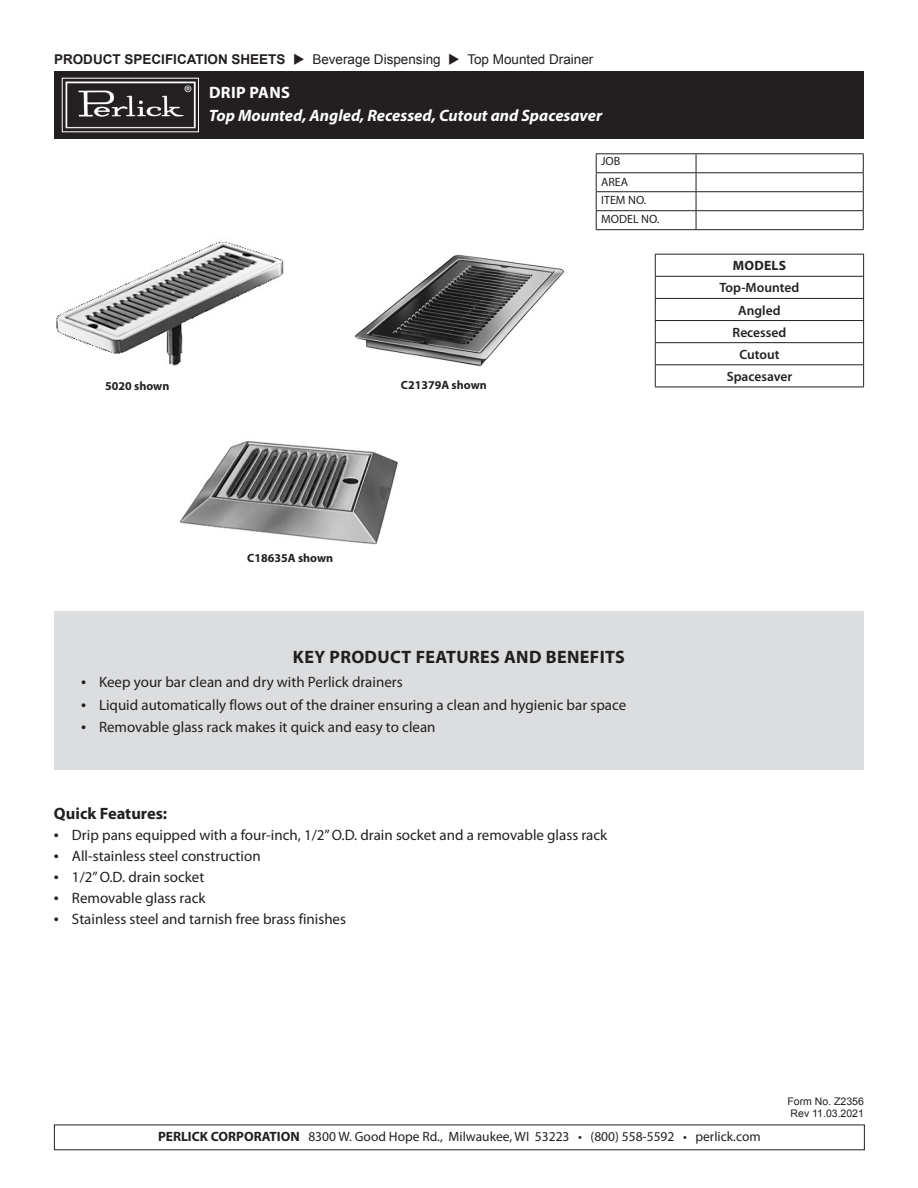
<style>
.page{position:relative;width:918px;height:1188px;background:#fff}
.page>*{position:absolute;margin:0;border:0;box-sizing:border-box;transform-origin:0 0}
.t1{font:700 18px "Myriad Pro";letter-spacing:.02em;color:#231f20}
.t2{font:italic 700 16.5px/22.5px "Myriad Pro";color:#fff}
.t3{font:700 16.5px "Myriad Pro";color:#231f20}
.t4{font:15px "Myriad Pro";color:#231f20}
.t5{font:13.5px "Myriad Pro";color:#231f20}
.t6{font:13.5px "Arial";color:#231f20}
.t7{font:600 13.5px "Myriad Pro";color:#231f20}
.t8{font:700 13.5px "Myriad Pro";letter-spacing:.02em;color:#231f20}
.t9{font:700 12px "Myriad Pro";color:#231f20}
.t10{font:12px "Myriad Pro";color:#231f20}
.t11{font:10.5px/12.6px "Arial";color:#231f20}
.s1{font-weight:700}
.s2{font-style:normal}
.s3{font-size:18px}
</style>
<div class="page">
<div style="left:54px;top:612px;width:810px;height:158px;background:#dcdddf"></div>
<div style="left:54px;top:71px;width:810px;height:68px;background:#231f20"></div>
<img style="left:65px;top:81px;width:131px;height:48px">
<hr style="left:596px;top:153px;width:100px;height:1px;background:#231f20">
<hr style="left:696px;top:153px;width:168px;height:1px;background:#231f20">
<hr style="left:596px;top:172px;width:100px;height:1px;background:#231f20">
<hr style="left:696px;top:172px;width:168px;height:1px;background:#231f20">
<hr style="left:596px;top:191px;width:100px;height:1px;background:#231f20">
<hr style="left:696px;top:191px;width:168px;height:1px;background:#231f20">
<hr style="left:596px;top:210px;width:100px;height:1px;background:#231f20">
<svg style="left:596px;top:154px;width:1px;height:75px"></svg>
<hr style="left:696px;top:210px;width:168px;height:1px;background:#231f20">
<svg style="left:696px;top:154px;width:1px;height:75px"></svg>
<svg style="left:863px;top:154px;width:1px;height:75px"></svg>
<hr style="left:596px;top:229px;width:100px;height:1px;background:#231f20">
<hr style="left:696px;top:229px;width:168px;height:1px;background:#231f20">
<img style="left:56px;top:241px;width:228px;height:125px">
<img style="left:180px;top:441px;width:218px;height:104px">
<img style="left:355px;top:254px;width:210px;height:113px">
<hr style="left:655px;top:254px;width:209px;height:1px;background:#231f20">
<hr style="left:655px;top:276px;width:209px;height:1px;background:#231f20">
<hr style="left:655px;top:298px;width:209px;height:1px;background:#231f20">
<hr style="left:655px;top:320px;width:209px;height:1px;background:#231f20">
<hr style="left:655px;top:342px;width:209px;height:1px;background:#231f20">
<hr style="left:655px;top:364px;width:209px;height:1px;background:#231f20">
<svg style="left:655px;top:255px;width:1px;height:132px"></svg>
<svg style="left:863px;top:255px;width:1px;height:132px"></svg>
<hr style="left:655px;top:387px;width:209px;height:1px;background:#231f20">
<p class="t6" style="left:54px;top:51px;width:541px"><span class="s1">PRODUCT SPECIFICATION SHEETS</span> ◆ Beverage Dispensing ◆ Top Mounted Drainer</p>
<p class="t2" style="left:209px;top:81px;width:395px"><span class="s2">DRIP PANS<br></span>Top Mounted, Angled, Recessed, Cutout and Spacesaver</p>
<p class="t9" style="left:105px;top:378px;width:66px">5020 shown</p>
<p class="t9" style="left:401px;top:378px;width:87px">C21379A shown</p>
<p class="t10" style="left:601px;top:154px;width:21px">JOB</p>
<p class="t10" style="left:601px;top:174px;width:29px">AREA</p>
<p class="t10" style="left:601px;top:193px;width:47px">ITEM NO.</p>
<p class="t10" style="left:601px;top:212px;width:60px">MODEL NO.</p>
<p class="t8" style="left:733px;top:257px;width:55px">MODELS</p>
<p class="t7" style="left:720px;top:279px;width:81px">Top-Mounted</p>
<p class="t7" style="left:738px;top:301px;width:44px">Angled</p>
<p class="t7" style="left:733px;top:324px;width:55px">Recessed</p>
<p class="t7" style="left:739px;top:346px;width:42px">Cutout</p>
<p class="t7" style="left:727px;top:368px;width:67px">Spacesaver</p>
<p class="t9" style="left:247px;top:551px;width:87px">C18635A shown</p>
<p class="t1" style="left:293px;top:645px;width:334px">KEY PRODUCT FEATURES AND BENEFITS</p>
<p class="t4" style="left:81px;top:673px;width:323px"><span class="s3">•</span> Keep your bar clean and dry with Perlick drainers</p>
<p class="t4" style="left:81px;top:696px;width:547px"><span class="s3">•</span> Liquid automatically flows out of the drainer ensuring a clean and hygienic bar space</p>
<p class="t4" style="left:81px;top:718px;width:356px"><span class="s3">•</span> Removable glass rack makes it quick and easy to clean</p>
<p class="t3" style="left:54px;top:803px;width:115px">Quick Features:</p>
<p class="t4" style="left:54px;top:826px;width:555px"><span class="s3">•</span> Drip pans equipped with a four-inch, 1/2” O.D. drain socket and a removable glass rack</p>
<p class="t4" style="left:54px;top:847px;width:208px"><span class="s3">•</span> All-stainless steel construction</p>
<p class="t4" style="left:54px;top:868px;width:152px"><span class="s3">•</span> 1/2” O.D. drain socket</p>
<p class="t4" style="left:54px;top:889px;width:153px"><span class="s3">•</span> Removable glass rack</p>
<p class="t4" style="left:54px;top:910px;width:294px"><span class="s3">•</span> Stainless steel and tarnish free brass finishes</p>
<p class="t11" style="left:788px;top:1095px;width:78px">Form No. Z2356<br>Rev 11.03.2021</p>
<p class="t5" style="left:158px;top:1128px;width:604px"><span class="s1">PERLICK CORPORATION</span> 8300 W. Good Hope Rd., Milwaukee, WI 53223 • (800) 558-5592 • perlick.com</p>
</div>
